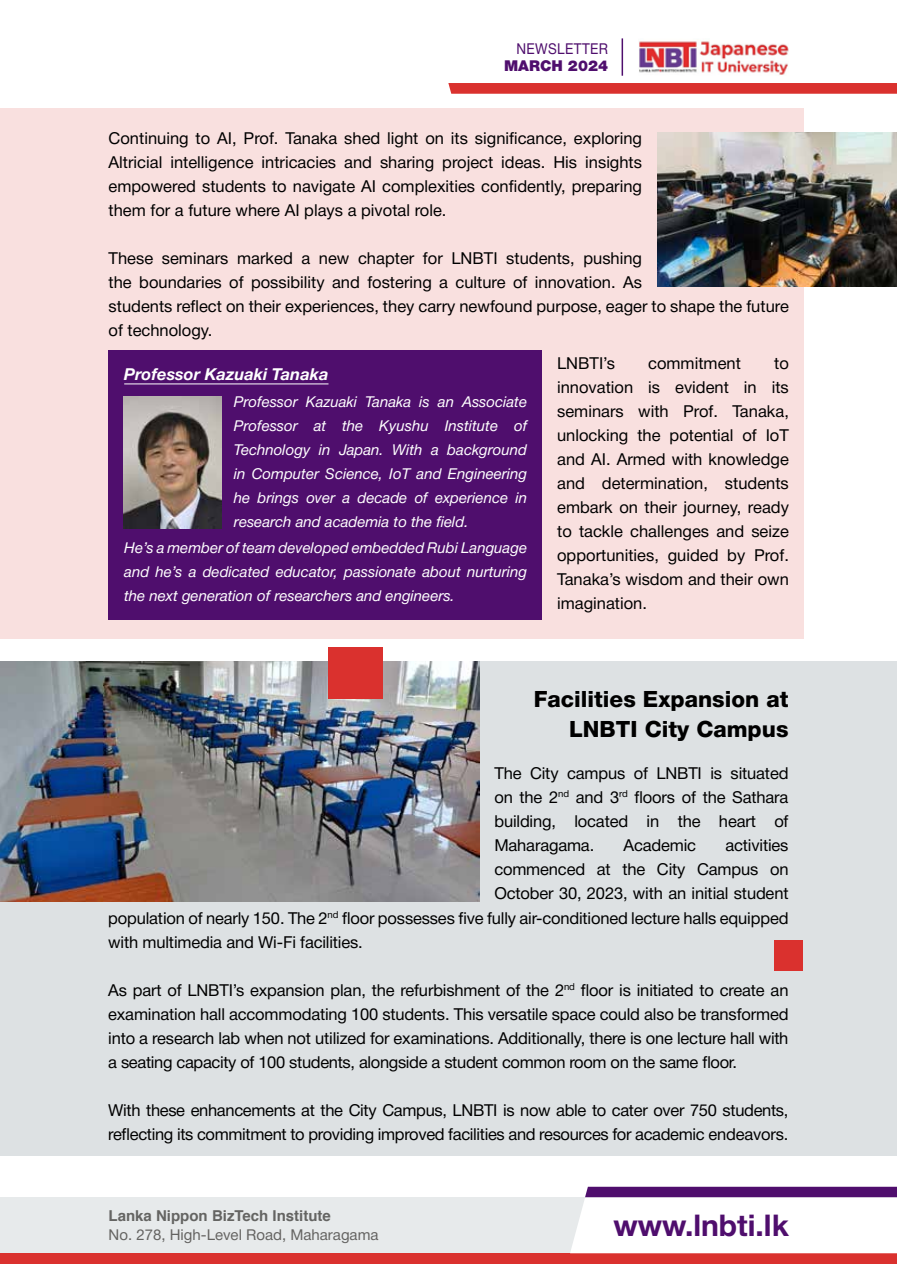
<style>
.page{position:relative;width:897px;height:1264px;background:#fff}
.page>*{position:absolute;margin:0;border:0;box-sizing:border-box;transform-origin:0 0}
.t1{font:700 30px "Helvetica Neue";color:#4f0e6d}
.t2{font:800 22.5px/30px "Helvetica Neue";color:#000;text-align:right}
.t3{font:16.5px/24px "Helvetica Neue";letter-spacing:-.01em;color:#000;text-align:justify}
.t4{font:italic 700 16.5px "Helvetica Neue";color:#fff}
.t5{font:italic 15px/24px "Helvetica Neue";color:#fff;text-align:justify}
.t6{font:15px "Helvetica Neue";color:#646361}
.t7{font:700 15px "Helvetica";color:#646462}
.t8{font:15px "Helvetica Neue";letter-spacing:.03em;color:#4f0e6d;scale:.9 1}
.t9{font:900 15px "Helvetica Neue";color:#4f0e6d}
</style>
<div class="page">
<div style="left:0;top:108px;width:803px;height:530px;background:#f9e0df"></div>
<div style="left:0;top:661px;width:896px;height:495px;background:#dde1e3"></div>
<img style="left:657px;top:132px;width:239px;height:154px">
<svg style="left:448px;top:83px;width:448px;height:11px;background:#da3634"></svg>
<img style="left:639px;top:41px;width:149px;height:34px">
<hr style="left:621px;top:38px;width:2px;height:38px;background:#4f0e6d">
<div style="left:0;top:1197px;width:896px;height:56px;background:#e7eaeb"></div>
<div style="left:0;top:1253px;width:896px;height:11px;background:#da312e"></div>
<svg style="left:570px;top:1186px;width:326px;height:67px;background:#e4dae8"></svg>
<div style="left:109px;top:350px;width:433px;height:269px;background:#4f0e6d"></div>
<hr style="left:124px;top:383px;width:204px;height:1px;background:#fff">
<img style="left:123px;top:396px;width:99px;height:132px">
<img style="left:0;top:661px;width:479px;height:240px">
<div style="left:774px;top:940px;width:29px;height:30px;background:#da312e"></div>
<div style="left:328px;top:647px;width:55px;height:52px;background:#da312e"></div>
<p class="t8" style="left:516px;top:38px;width:103px">NEWSLETTER</p>
<p class="t9" style="left:504px;top:53px;width:105px">MARCH 2024</p>
<p class="t3" style="left:109px;top:127px;width:535px">Continuing to AI, Prof. Tanaka shed light on its significance, exploring Altricial intelligence intricacies and sharing project ideas. His insights empowered students to navigate AI complexities confidently, preparing them for a future where AI plays a pivotal role.</p>
<p class="t3" style="left:109px;top:247px;width:681px;text-align:left">These seminars marked a new chapter for LNBTI students, pushing<br>the boundaries of possibility and fostering a culture of innovation. As<br>students reflect on their experiences, they carry newfound purpose, eager to shape the future of technology.</p>
<p class="t3" style="left:557px;top:352px;width:59px">LNBTI’s</p>
<p class="t3" style="left:648px;top:352px;width:94px">commitment</p>
<p class="t3" style="left:557px;top:352px;width:233px;text-indent:217px">to innovation is evident in its seminars with Prof. Tanaka, unlocking the potential of IoT and AI. Armed with knowledge and determination, students embark on their journey, ready to tackle challenges and seize opportunities, guided by Prof.<br>Tanaka’s wisdom and their own imagination.</p>
<p class="t4" style="left:124px;top:361px;width:206px">Professor Kazuaki Tanaka</p>
<p class="t5" style="left:234px;top:390px;width:295px">Professor Kazuaki Tanaka is an Associate Professor at the Kyushu Institute of Technology in Japan. With a background in Computer Science, IoT and Engineering he brings over a decade of experience in research and academia to the field.</p>
<p class="t5" style="left:124px;top:536px;width:404px">He’s a member of team developed embedded Rubi Language and he’s a dedicated educator, passionate about nurturing the next generation of researchers and engineers.</p>
<h2 class="t2" style="left:533px;top:684px;width:256px">Facilities Expansion at<br>LNBTI City Campus</h2>
<p class="t3" style="left:494px;top:762px;width:295px">The City campus of LNBTI is situated on the 2<sup>nd</sup> and 3<sup>rd</sup> floors of the Sathara building, located in the heart of Maharagama.</p>
<p class="t3" style="left:623px;top:834px;width:74px">Academic</p>
<p class="t3" style="left:725px;top:834px;width:64px">activities</p>
<p class="t3" style="left:494px;top:858px;width:295px">commenced at the City Campus on</p>
<p class="t3" style="left:494px;top:882px;width:295px">October 30, 2023, with an initial student</p>
<p class="t3" style="left:108px;top:906px;width:681px">population of nearly 150. The 2<sup>nd</sup> floor possesses five fully air-conditioned lecture halls equipped</p>
<p class="t3" style="left:108px;top:930px;width:256px">with multimedia and Wi-Fi facilities.</p>
<p class="t3" style="left:108px;top:978px;width:681px">As part of LNBTI’s expansion plan, the refurbishment of the 2<sup>nd</sup> floor is initiated to create an examination hall accommodating 100 students. This versatile space could also be transformed into a research lab when not utilized for examinations. Additionally, there is one lecture hall with a seating capacity of 100 students, alongside a student common room on the same floor.</p>
<p class="t3" style="left:108px;top:1098px;width:681px">With these enhancements at the City Campus, LNBTI is now able to cater over 750 students, reflecting its commitment to providing improved facilities and resources for academic endeavors.</p>
<p class="t7" style="left:109px;top:1204px;width:224px">Lanka Nippon BizTech Institute</p>
<p class="t6" style="left:109px;top:1224px;width:271px">No. 278, High-Level Road, Maharagama</p>
<h1 class="t1" style="left:613px;top:1201px;width:177px">www.lnbti.lk</h1>
</div>
